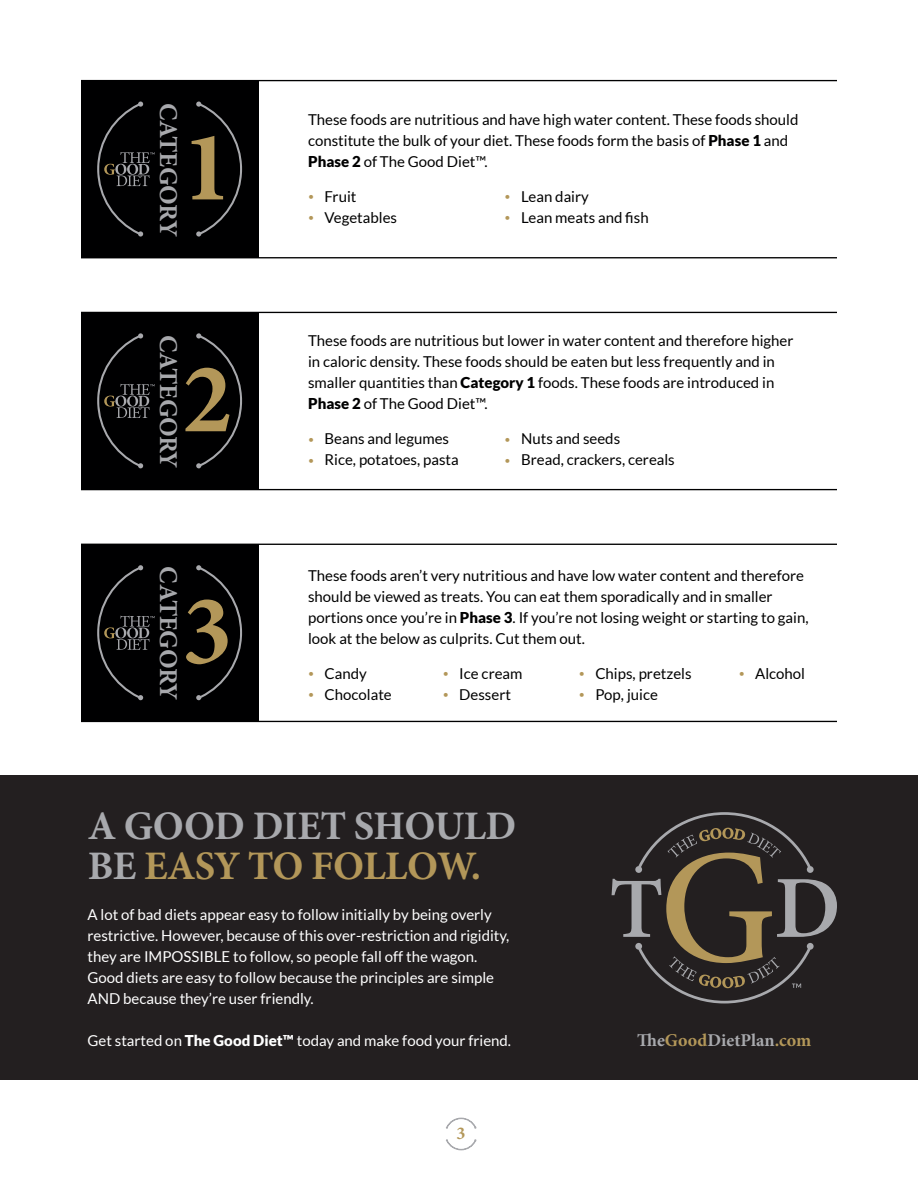
<style>
.page{position:relative;width:918px;height:1188px;background:#fff}
.page>*{position:absolute;margin:0;border:0;box-sizing:border-box;transform-origin:0 0}
.t1{font:700 100.2px "Minion Pro";color:#b39759}
.t2{font:700 40.5px/40.5px "Minion Pro";letter-spacing:-.015em;color:#a8a9ad}
.t3{font:700 25.65px "Minion Pro";letter-spacing:-.01em;color:#a8a9ad}
.t4{font:700 18px "Minion Pro";color:#a8a9ad}
.t5{font:700 18px "Minion Pro";color:#b39759}
.t6{font:15px/21px "Lato";color:#000001}
.t7{font:15px/21px "Lato";color:#fff}
.s1{font-weight:900}
.s2{font-size:10.5px;color:#b39759}
.s3{color:#b39759}
</style>
<div class="page">
<div style="left:0;top:775px;width:918px;height:305px;background:#231f20"></div>
<svg style="left:446px;top:1117px;width:31px;height:34px"></svg>
<svg style="left:612px;top:812px;width:225px;height:191px"></svg>
<div style="left:81px;top:544px;width:177px;height:177px;background:#000001"></div>
<svg style="left:97px;top:565px;width:145px;height:135px"></svg>
<hr style="left:81px;top:544px;width:756px;height:1px;background:#000001">
<hr style="left:81px;top:721px;width:756px;height:1px;background:#000001">
<hr style="left:81px;top:312px;width:756px;height:1px;background:#000001">
<div style="left:81px;top:312px;width:177px;height:178px;background:#000001"></div>
<svg style="left:97px;top:333px;width:145px;height:135px"></svg>
<hr style="left:81px;top:489px;width:756px;height:1px;background:#000001">
<div style="left:81px;top:80px;width:177px;height:178px;background:#000001"></div>
<svg style="left:97px;top:102px;width:145px;height:135px"></svg>
<hr style="left:81px;top:80px;width:756px;height:1px;background:#000001">
<hr style="left:81px;top:257px;width:756px;height:1px;background:#000001">
<p class="t3" style="left:187px;top:103px;width:135px;rotate:90deg">CATEGORY</p>
<p class="t1" style="left:182px;top:97px;width:52px">1</p>
<p class="t3" style="left:187px;top:335px;width:135px;rotate:90deg">CATEGORY</p>
<p class="t1" style="left:182px;top:329px;width:52px">2</p>
<p class="t3" style="left:187px;top:566px;width:135px;rotate:90deg">CATEGORY</p>
<p class="t1" style="left:182px;top:560px;width:52px">3</p>
<p class="t6" style="left:308px;top:109px;width:492px">These foods are nutritious and have high water content. These foods should constitute the bulk of your diet. These foods form the basis of <span class="s1">Phase 1</span> and<br><span class="s1">Phase 2</span> of The Good Diet™.</p>
<p class="t6" style="left:308px;top:186px;width:50px"><span class="s2">•</span> Fruit</p>
<p class="t6" style="left:308px;top:207px;width:91px"><span class="s2">•</span> Vegetables</p>
<p class="t6" style="left:505px;top:186px;width:86px"><span class="s2">•</span> Lean dairy</p>
<p class="t6" style="left:505px;top:207px;width:146px"><span class="s2">•</span> Lean meats and fish</p>
<p class="t6" style="left:308px;top:330px;width:487px">These foods are nutritious but lower in water content and therefore higher in caloric density. These foods should be eaten but less frequently and in smaller quantities than <span class="s1">Category 1</span> foods. These foods are introduced in <span class="s1">Phase 2</span> of The Good Diet™.</p>
<p class="t6" style="left:308px;top:428px;width:143px"><span class="s2">•</span> Beans and legumes</p>
<p class="t6" style="left:308px;top:449px;width:152px"><span class="s2">•</span> Rice, potatoes, pasta</p>
<p class="t6" style="left:505px;top:428px;width:117px"><span class="s2">•</span> Nuts and seeds</p>
<p class="t6" style="left:505px;top:449px;width:172px"><span class="s2">•</span> Bread, crackers, cereals</p>
<p class="t6" style="left:308px;top:564px;width:502px">These foods aren’t very nutritious and have low water content and therefore should be viewed as treats. You can eat them sporadically and in smaller portions once you’re in <span class="s1">Phase 3</span>. If you’re not losing weight or starting to gain, look at the below as culprits. Cut them out.</p>
<p class="t6" style="left:308px;top:663px;width:60px"><span class="s2">•</span> Candy</p>
<p class="t6" style="left:308px;top:684px;width:85px"><span class="s2">•</span> Chocolate</p>
<p class="t6" style="left:579px;top:663px;width:114px"><span class="s2">•</span> Chips, pretzels</p>
<p class="t6" style="left:579px;top:684px;width:80px"><span class="s2">•</span> Pop, juice</p>
<p class="t6" style="left:739px;top:663px;width:68px"><span class="s2">•</span> Alcohol</p>
<p class="t6" style="left:443px;top:663px;width:81px"><span class="s2">•</span> Ice cream</p>
<p class="t6" style="left:443px;top:684px;width:70px"><span class="s2">•</span> Dessert</p>
<p class="t2" style="left:88px;top:805px;width:430px">A GOOD DIET SHOULD<br>BE <span class="s3">EASY TO FOLLOW.</span></p>
<p class="t7" style="left:87px;top:904px;width:423px">A lot of bad diets appear easy to follow initially by being overly restrictive. However, because of this over-restriction and rigidity, they are IMPOSSIBLE to follow, so people fall off the wagon.</p>
<p class="t7" style="left:87px;top:967px;width:408px">Good diets are easy to follow because the principles are simple<br>AND because they’re user friendly.</p>
<p class="t7" style="left:87px;top:1030px;width:425px">Get started on <span class="s1">The Good Diet™</span> today and make food your friend.</p>
<p class="t5" style="left:457px;top:1120px;width:10px">3</p>
<p class="t4" style="left:637px;top:1028px;width:176px">THe<span class="s3">Good</span>DietPlan<span class="s3">.com</span></p>
</div>
